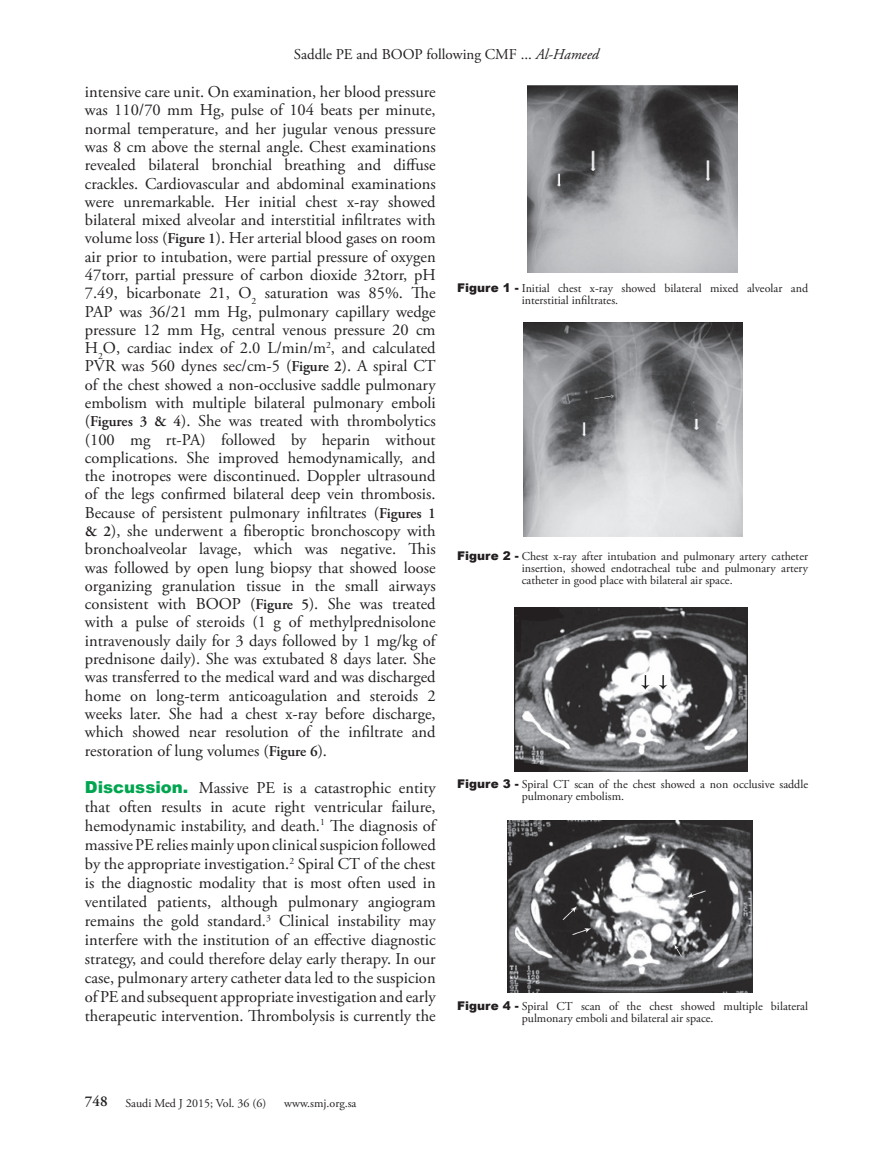
<style>
.page{position:relative;width:893px;height:1149px;background:#fff}
.page>*{position:absolute;margin:0;border:0;box-sizing:border-box;transform-origin:0 0}
.t1{font:16.5px/18.3px "Adobe Garamond Pro";color:#231f20;text-align:justify}
.t2{font:15px "Adobe Garamond Pro";color:#231f20}
.t3{font:600 15px "Adobe Garamond Pro";color:#231f20}
.t4{font:12px/12px "Adobe Garamond Pro";color:#231f20}
.s1{font-style:italic}
.s2{font-weight:600;font-size:15px}
.s3{font-family:"Arial";font-weight:900;color:#00a54f}
.s4{font-family:"Arial";font-weight:900}
</style>
<div class="page">
<img style="left:528px;top:85px;width:210px;height:187px">
<img style="left:523px;top:322px;width:219px;height:214px">
<img style="left:514px;top:607px;width:233px;height:164px">
<img style="left:508px;top:820px;width:244px;height:172px">
<p class="t2" style="left:294px;top:45px;width:307px">Saddle PE and BOOP following CMF ... <span class="s1">Al-Hameed</span></p>
<p class="t1" style="left:85px;top:83px;width:352px">intensive care unit. On examination, her blood pressure was 110/70 mm Hg, pulse of 104 beats per minute, normal temperature, and her jugular venous pressure was 8 cm above the sternal angle. Chest examinations revealed bilateral bronchial breathing and diffuse crackles. Cardiovascular and abdominal examinations were unremarkable. Her initial chest x-ray showed bilateral mixed alveolar and interstitial infiltrates with volume loss (<span class="s2">Figure 1</span>). Her arterial blood gases on room air prior to intubation, were partial pressure of oxygen 47torr, partial pressure of carbon dioxide 32torr, pH 7.49, bicarbonate 21, O<sub>2</sub> saturation was 85%. The PAP was 36/21 mm Hg, pulmonary capillary wedge pressure 12 mm Hg, central venous pressure 20 cm H<sub>2</sub>O, cardiac index of 2.0 L/min/m<sup>2</sup>, and calculated PVR was 560 dynes sec/cm-5 (<span class="s2">Figure 2</span>). A spiral CT of the chest showed a non-occlusive saddle pulmonary embolism with multiple bilateral pulmonary emboli (<span class="s2">Figures 3 &amp; 4</span>). She was treated with thrombolytics (100 mg rt-PA) followed by heparin without complications. She improved hemodynamically, and the inotropes were discontinued. Doppler ultrasound of the legs confirmed bilateral deep vein thrombosis.<br>Because of persistent pulmonary infiltrates (<span class="s2">Figures 1 &amp; 2</span>), she underwent a fiberoptic bronchoscopy with bronchoalveolar lavage, which was negative. This was followed by open lung biopsy that showed loose organizing granulation tissue in the small airways consistent with BOOP (<span class="s2">Figure 5</span>). She was treated with a pulse of steroids (1 g of methylprednisolone intravenously daily for 3 days followed by 1 mg/kg of prednisone daily). She was extubated 8 days later. She was transferred to the medical ward and was discharged home on long-term anticoagulation and steroids 2 weeks later. She had a chest x-ray before discharge, which showed near resolution of the infiltrate and restoration of lung volumes (<span class="s2">Figure 6</span>).</p>
<p class="t1" style="left:85px;top:778px;width:352px;line-height:19px"><span class="s3">Discussion.</span> Massive PE is a catastrophic entity that often results in acute right ventricular failure, hemodynamic instability, and death.<sup>1</sup> The diagnosis of massive PE relies mainly upon clinical suspicion followed by the appropriate investigation.<sup>2</sup> Spiral CT of the chest is the diagnostic modality that is most often used in ventilated patients, although pulmonary angiogram remains the gold standard.<sup>3</sup> Clinical instability may interfere with the institution of an effective diagnostic strategy, and could therefore delay early therapy. In our case, pulmonary artery catheter data led to the suspicion of PE and subsequent appropriate investigation and early therapeutic intervention. Thrombolysis is currently the</p>
<p class="t4" style="left:522px;top:282px;width:288px;line-height:12.8px;text-indent:-64px"><span class="s4">Figure 1 -</span> Initial chest x-ray showed bilateral mixed alveolar and interstitial infiltrates.</p>
<p class="t4" style="left:522px;top:550px;width:288px;text-align:justify;text-indent:-64px"><span class="s4">Figure 2 -</span> Chest x-ray after intubation and pulmonary artery catheter insertion, showed endotracheal tube and pulmonary artery catheter in good place with bilateral air space.</p>
<p class="t4" style="left:522px;top:778px;width:288px;text-indent:-64px"><span class="s4">Figure 3 -</span> Spiral CT scan of the chest showed a non occlusive saddle pulmonary embolism.</p>
<p class="t4" style="left:522px;top:999px;width:288px;text-indent:-64px"><span class="s4">Figure 4 -</span> Spiral CT scan of the chest showed multiple bilateral pulmonary emboli and bilateral air space.</p>
<p class="t3" style="left:85px;top:1092px;width:24px">748</p>
<p class="t4" style="left:126px;top:1096px;width:141px">Saudi Med J 2015; Vol. 36 (6)</p>
<p class="t4" style="left:284px;top:1096px;width:74px">www.smj.org.sa</p>
</div>
